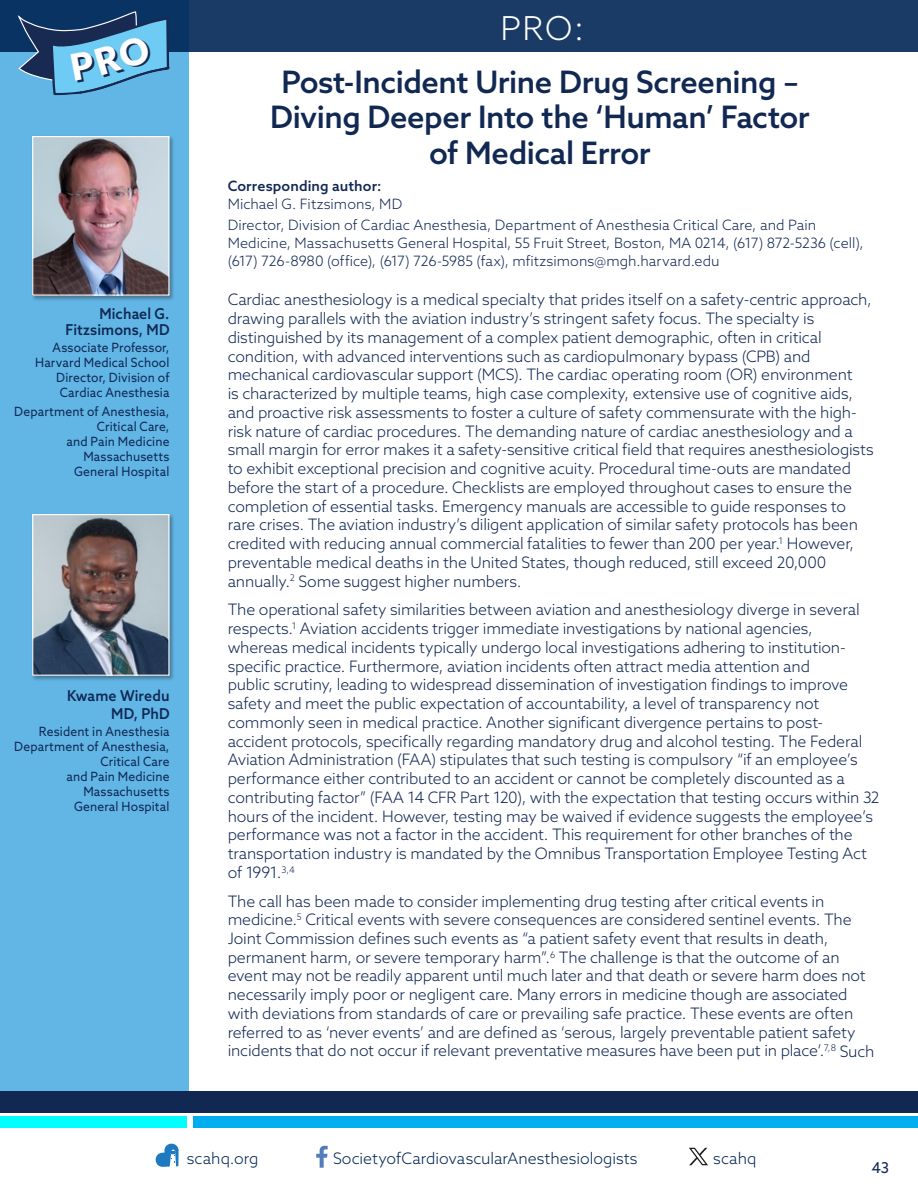
<style>
.page{position:relative;width:918px;height:1188px;background:#fff}
.page>*{position:absolute;margin:0;border:0;box-sizing:border-box;transform-origin:0 0}
.t1{font:300 33px "Azo Sans";color:#fff}
.Body_text_no_indent{font:500 30.9px/35.5px "Azo Sans";letter-spacing:-.015em;color:#112853;text-align:center}
.Body_text_no_indent-2{font:300 15.9px "Azo Sans";color:#002554}
.Body_text_no_indent-3{font:300 15.75px/18.8px "Azo Sans";letter-spacing:-.01em;color:#112853}
.Body_text_no_indent-4{font:500 15px/16.5px "Azo Sans";letter-spacing:.005em;color:#112853;text-align:right;scale:.95 1}
.t2{font:15px "Azo Sans";color:#112853}
.Body_text_no_indent-5{font:300 14.25px/18.5px "Azo Sans";letter-spacing:.005em;color:#112853}
.Body_text_no_indent-6{font:12.75px/15px "Azo Sans";letter-spacing:.01em;color:#112853;text-align:right;scale:.95 1}
.s1{font-weight:500}
</style>
<div class="page">
<div style="left:0;top:0;width:189px;height:1094px;background:#61b6e6"></div>
<div style="left:0;top:1091px;width:918px;height:22px;background:#112853"></div>
<div style="left:193px;top:1116px;width:725px;height:12px;background:#00aeef"></div>
<div style="left:0;top:1116px;width:187px;height:12px;background:#0ff"></div>
<div style="left:0;top:0;width:918px;height:52px;background:linear-gradient(to right,#0e3563,#1f3d66)"></div>
<svg style="left:316px;top:1146px;width:12px;height:22px"></svg>
<svg style="left:156px;top:1144px;width:23px;height:23px"></svg>
<svg style="left:689px;top:1148px;width:19px;height:17px"></svg>
<div style="left:32px;top:135px;width:144px;height:167px;background:#231f20;opacity:.4"></div>
<img style="left:34px;top:138px;width:134px;height:156px">
<div style="left:32px;top:136px;width:138px;height:160px;border:1px solid #fff"></div>
<div style="left:32px;top:513px;width:144px;height:169px;background:#231f20;opacity:.4"></div>
<img style="left:34px;top:516px;width:134px;height:158px">
<div style="left:32px;top:514px;width:138px;height:162px;border:1px solid #fff"></div>
<svg style="left:18px;top:11px;width:160px;height:85px"></svg>
<p class="Body_text_no_indent-4" style="left:66px;top:305px;width:111px">Michael G.<br>Fitzsimons, MD</p>
<p class="Body_text_no_indent-6" style="left:35px;top:340px;width:143px">Associate Professor,<br>Harvard Medical School<br>Director, Division of<br>Cardiac Anesthesia</p>
<p class="Body_text_no_indent-6" style="left:14px;top:403px;width:165px">Department of Anesthesia,<br>Critical Care,<br>and Pain Medicine<br>Massachusetts<br>General Hospital</p>
<p class="Body_text_no_indent-4" style="left:67px;top:687px;width:109px;line-height:18px">Kwame Wiredu<br>MD, PhD</p>
<p class="Body_text_no_indent-6" style="left:14px;top:723px;width:165px">Resident in Anesthesia<br>Department of Anesthesia,<br>Critical Care<br>and Pain Medicine<br>Massachusetts<br>General Hospital</p>
<p class="t1" style="left:500px;top:7px;width:85px">PRO:</p>
<p class="Body_text_no_indent" style="left:270px;top:64px;width:541px">Post-Incident Urine Drug Screening –<br>Diving Deeper Into the ‘Human’ Factor of Medical Error</p>
<p class="Body_text_no_indent-5" style="left:228px;top:176px;width:176px;line-height:18px"><span class="s1">Corresponding author:<br></span>Michael G. Fitzsimons, MD</p>
<p class="Body_text_no_indent-5" style="left:228px;top:215px;width:638px">Director, Division of Cardiac Anesthesia, Department of Anesthesia Critical Care, and Pain<br>Medicine, Massachusetts General Hospital, 55 Fruit Street, Boston, MA 0214, (617) 872-5236 (cell), (617) 726-8980 (office), (617) 726-5985 (fax), mfitzsimons@mgh.harvard.edu</p>
<p class="Body_text_no_indent-3" style="left:228px;top:290px;width:648px">Cardiac anesthesiology is a medical specialty that prides itself on a safety-centric approach, drawing parallels with the aviation industry’s stringent safety focus. The specialty is distinguished by its management of a complex patient demographic, often in critical condition, with advanced interventions such as cardiopulmonary bypass (CPB) and mechanical cardiovascular support (MCS). The cardiac operating room (OR) environment<br>is characterized by multiple teams, high case complexity, extensive use of cognitive aids, and proactive risk assessments to foster a culture of safety commensurate with the high&shy;risk nature of cardiac procedures. The demanding nature of cardiac anesthesiology and a small margin for error makes it a safety-sensitive critical field that requires anesthesiologists to exhibit exceptional precision and cognitive acuity. Procedural time-outs are mandated before the start of a procedure. Checklists are employed throughout cases to ensure the completion of essential tasks. Emergency manuals are accessible to guide responses to rare crises. The aviation industry’s diligent application of similar safety protocols has been credited with reducing annual commercial fatalities to fewer than 200 per year.<sup>1</sup> However, preventable medical deaths in the United States, though reduced, still exceed 20,000 annually.<sup>2</sup> Some suggest higher numbers.</p>
<p class="Body_text_no_indent-3" style="left:228px;top:600px;width:654px">The operational safety similarities between aviation and anesthesiology diverge in several respects.<sup>1</sup> Aviation accidents trigger immediate investigations by national agencies,<br>whereas medical incidents typically undergo local investigations adhering to institution&shy;specific practice. Furthermore, aviation incidents often attract media attention and<br>public scrutiny, leading to widespread dissemination of investigation findings to improve safety and meet the public expectation of accountability, a level of transparency not commonly seen in medical practice. Another significant divergence pertains to post&shy;accident protocols, specifically regarding mandatory drug and alcohol testing. The Federal Aviation Administration (FAA) stipulates that such testing is compulsory “if an employee’s performance either contributed to an accident or cannot be completely discounted as a contributing factor” (FAA 14 CFR Part 120), with the expectation that testing occurs within 32 hours of the incident. However, testing may be waived if evidence suggests the employee’s performance was not a factor in the accident. This requirement for other branches of the transportation industry is mandated by the Omnibus Transportation Employee Testing Act of 1991.<sup>3,4</sup></p>
<p class="Body_text_no_indent-3" style="left:228px;top:891px;width:648px">The call has been made to consider implementing drug testing after critical events in medicine.<sup>5</sup> Critical events with severe consequences are considered sentinel events. The Joint Commission defines such events as “a patient safety event that results in death, permanent harm, or severe temporary harm”.<sup>6</sup> The challenge is that the outcome of an event may not be readily apparent until much later and that death or severe harm does not necessarily imply poor or negligent care. Many errors in medicine though are associated with deviations from standards of care or prevailing safe practice. These events are often referred to as ‘never events’ and are defined as ‘serous, largely preventable patient safety incidents that do not occur if relevant preventative measures have been put in place’.<sup>7,8</sup> Such</p>
<p class="Body_text_no_indent-2" style="left:187px;top:1148px;width:73px">scahq.org</p>
<p class="Body_text_no_indent-2" style="left:333px;top:1148px;width:306px">SocietyofCardiovascularAnesthesiologists</p>
<p class="Body_text_no_indent-2" style="left:713px;top:1148px;width:45px">scahq</p>
<p class="t2" style="left:871px;top:1157px;width:19px">43</p>
</div>
